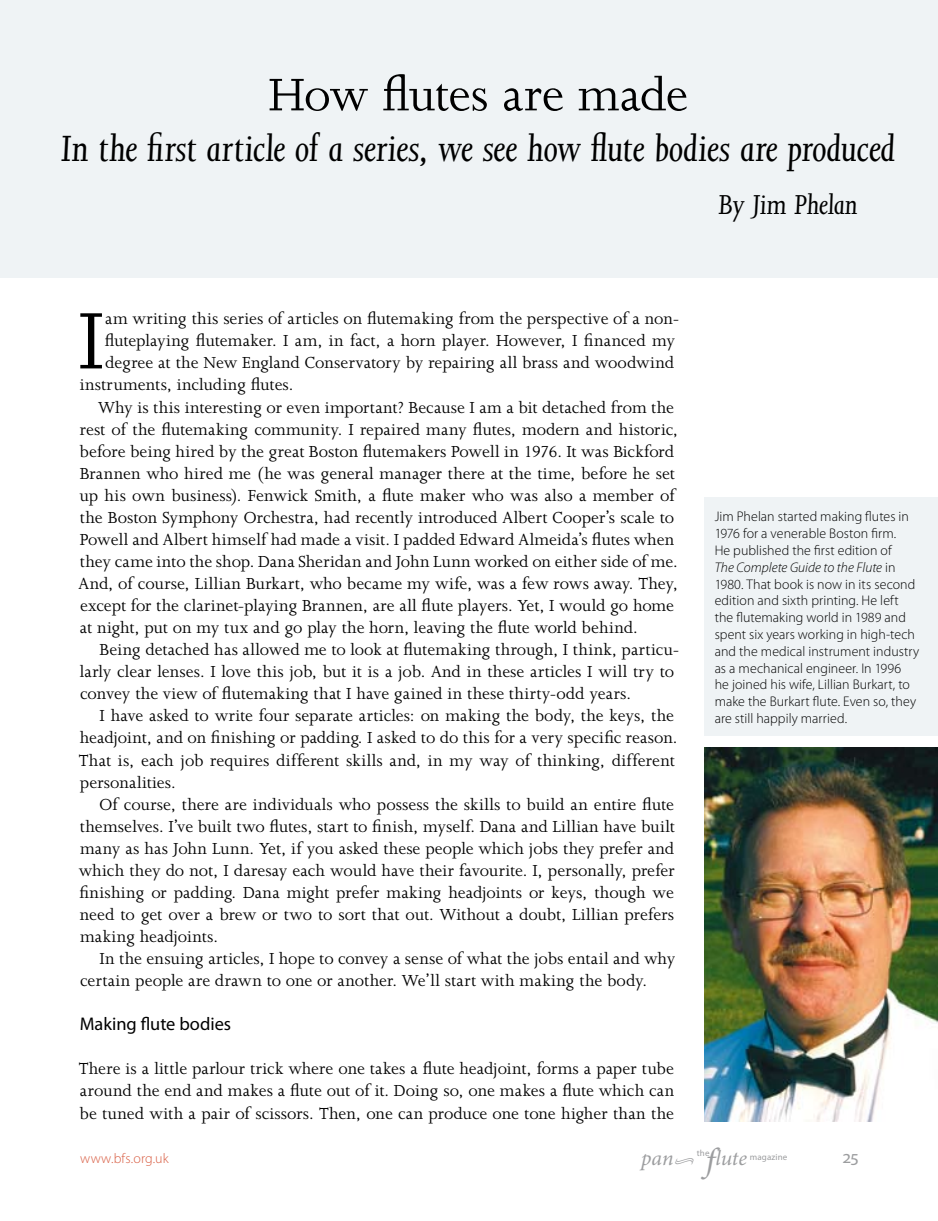
<style>
.page{position:relative;width:938px;height:1221px;background:#fff}
.page>*{position:absolute;margin:0;border:0;box-sizing:border-box;transform-origin:0 0}
.t1{font:92.05px "Joanna MT Std";color:#000}
.t2{font:52.5px "Joanna MT Std";letter-spacing:-.02em;color:#000}
.t3{font:italic 42px "Joanna MT Std";letter-spacing:-.01em;color:#000}
.t4{font:italic 31.5px "Joanna MT Std";letter-spacing:-.015em;color:#000}
.t5{font:italic 21.35px "Minion Pro";letter-spacing:-.005em;color:#9c9d9f}
.t6{font:18.38px/22.1px "Joanna MT Std";letter-spacing:.005em;color:#000;text-align:justify}
.t7{font:18.38px "Myriad Pro";color:#000}
.t8{font:18.38px "Myriad Pro";color:#9c9d9f}
.t9{font:300 14px/16.8px "Myriad Pro";letter-spacing:.005em;color:#000}
.t10{font:300 14px "Myriad Pro";letter-spacing:.01em;color:#d85c41}
.t11{font:8.92px "Myriad Pro";letter-spacing:.02em;color:#9c9d9f}
.s1{font-style:italic}
.s2{font-size:33.25px}
.s3{font-size:12.42px}
</style>
<div class="page">
<div style="left:0;top:0;width:938px;height:278px;background:#eff3f5"></div>
<div style="left:704px;top:497px;width:234px;height:239px;background:#eff3f5"></div>
<img style="left:704px;top:747px;width:234px;height:374px">
<h2 class="t2" style="left:268px;top:66px;width:421px">How flutes are made</h2>
<h3 class="t3" style="left:61px;top:126px;width:836px">In the first article of a series, we see how flute bodies are produced</h3>
<h3 class="t4" style="left:718px;top:187px;width:141px">By Jim Phelan</h3>
<h1 class="t1" style="left:78px;top:291px;width:28px">I</h1>
<p class="t6" style="left:105px;top:308px;width:575px">am writing this series of articles on flutemaking from the perspective of a non-</p>
<p class="t6" style="left:105px;top:330px;width:572px">fluteplaying flutemaker. I am, in fact, a horn player. However, I financed my</p>
<p class="t6" style="left:105px;top:352px;width:570px">degree at the New England Conservatory by repairing all brass and woodwind</p>
<p class="t6" style="left:80px;top:374px;width:215px">instruments, including flutes.</p>
<p class="t6" style="left:98px;top:396px;width:577px">Why is this interesting or even important? Because I am a bit detached from the</p>
<p class="t6" style="left:80px;top:418px;width:599px">rest of the flutemaking community. I repaired many flutes, modern and historic,</p>
<p class="t6" style="left:80px;top:440px;width:596px">before being hired by the great Boston flutemakers Powell in 1976. It was Bickford</p>
<p class="t6" style="left:80px;top:462px;width:596px">Brannen who hired me (he was general manager there at the time, before he set</p>
<p class="t6" style="left:80px;top:484px;width:597px">up his own business). Fenwick Smith, a flute maker who was also a member of</p>
<p class="t6" style="left:80px;top:506px;width:595px">the Boston Symphony Orchestra, had recently introduced Albert Cooper’s scale to</p>
<p class="t6" style="left:80px;top:528px;width:596px">Powell and Albert himself had made a visit. I padded Edward Almeida’s flutes when</p>
<p class="t6" style="left:80px;top:550px;width:599px">they came into the shop. Dana Sheridan and John Lunn worked on either side of me.</p>
<p class="t6" style="left:78px;top:572px;width:601px">And, of course, Lillian Burkart, who became my wife, was a few rows away. They,</p>
<p class="t6" style="left:80px;top:594px;width:595px">except for the clarinet-playing Brannen, are all flute players. Yet, I would go home</p>
<p class="t6" style="left:80px;top:616px;width:559px">at night, put on my tux and go play the horn, leaving the flute world behind.</p>
<p class="t6" style="left:100px;top:638px;width:581px">Being detached has allowed me to look at flutemaking through, I think, particu-</p>
<p class="t6" style="left:80px;top:661px;width:596px">larly clear lenses. I love this job, but it is a job. And in these articles I will try to</p>
<p class="t6" style="left:80px;top:683px;width:552px">convey the view of flutemaking that I have gained in these thirty-odd years.</p>
<p class="t6" style="left:99px;top:705px;width:576px">I have asked to write four separate articles: on making the body, the keys, the</p>
<p class="t6" style="left:80px;top:727px;width:599px">headjoint, and on finishing or padding. I asked to do this for a very specific reason.</p>
<p class="t6" style="left:79px;top:749px;width:597px">That is, each job requires different skills and, in my way of thinking, different</p>
<p class="t6" style="left:80px;top:771px;width:97px">personalities.</p>
<p class="t6" style="left:100px;top:793px;width:576px">Of course, there are individuals who possess the skills to build an entire flute</p>
<p class="t6" style="left:80px;top:815px;width:596px">themselves. I’ve built two flutes, start to finish, myself. Dana and Lillian have built</p>
<p class="t6" style="left:80px;top:837px;width:595px">many as has John Lunn. Yet, if you asked these people which jobs they prefer and</p>
<p class="t6" style="left:79px;top:859px;width:597px">which they do not, I daresay each would have their favourite. I, personally, prefer</p>
<p class="t6" style="left:79px;top:881px;width:596px">finishing or padding. Dana might prefer making headjoints or keys, though we</p>
<p class="t6" style="left:80px;top:903px;width:596px">need to get over a brew or two to sort that out. Without a doubt, Lillian prefers</p>
<p class="t6" style="left:80px;top:925px;width:139px">making headjoints.</p>
<p class="t6" style="left:99px;top:947px;width:577px">In the ensuing articles, I hope to convey a sense of what the jobs entail and why</p>
<p class="t6" style="left:80px;top:969px;width:568px">certain people are drawn to one or another. We’ll start with making the body.</p>
<p class="t7" style="left:80px;top:1012px;width:153px">Making flute bodies</p>
<p class="t6" style="left:79px;top:1057px;width:597px">There is a little parlour trick where one takes a flute headjoint, forms a paper tube around the end and makes a flute out of it. Doing so, one makes a flute which can be tuned with a pair of scissors. Then, one can produce one tone higher than the</p>
<p class="t9" style="left:714px;top:508px;width:206px">Jim Phelan started making flutes in 1976 for a venerable Boston firm.<br>He published the first edition of<br><span class="s1">The Complete Guide to the Flute</span> in 1980. That book is now in its second edition and sixth printing. He left the flutemaking world in 1989 and spent six years working in high-tech and the medical instrument industry as a mechanical engineer. In 1996<br>he joined his wife, Lillian Burkart, to make the Burkart flute. Even so, they are still happily married.</p>
<p class="t5" style="left:705px;top:1143px;width:43px"><span class="s2">f</span>lute</p>
<p class="t11" style="left:696px;top:1147px;width:14px">the</p>
<p class="t10" style="left:80px;top:1150px;width:90px">www.bfs.org.uk</p>
<p class="t5" style="left:641px;top:1143px;width:54px">pan<span class="s3">•</span></p>
<p class="t8" style="left:842px;top:1145px;width:17px">25</p>
<p class="t11" style="left:749px;top:1151px;width:39px">magazine</p>
</div>
